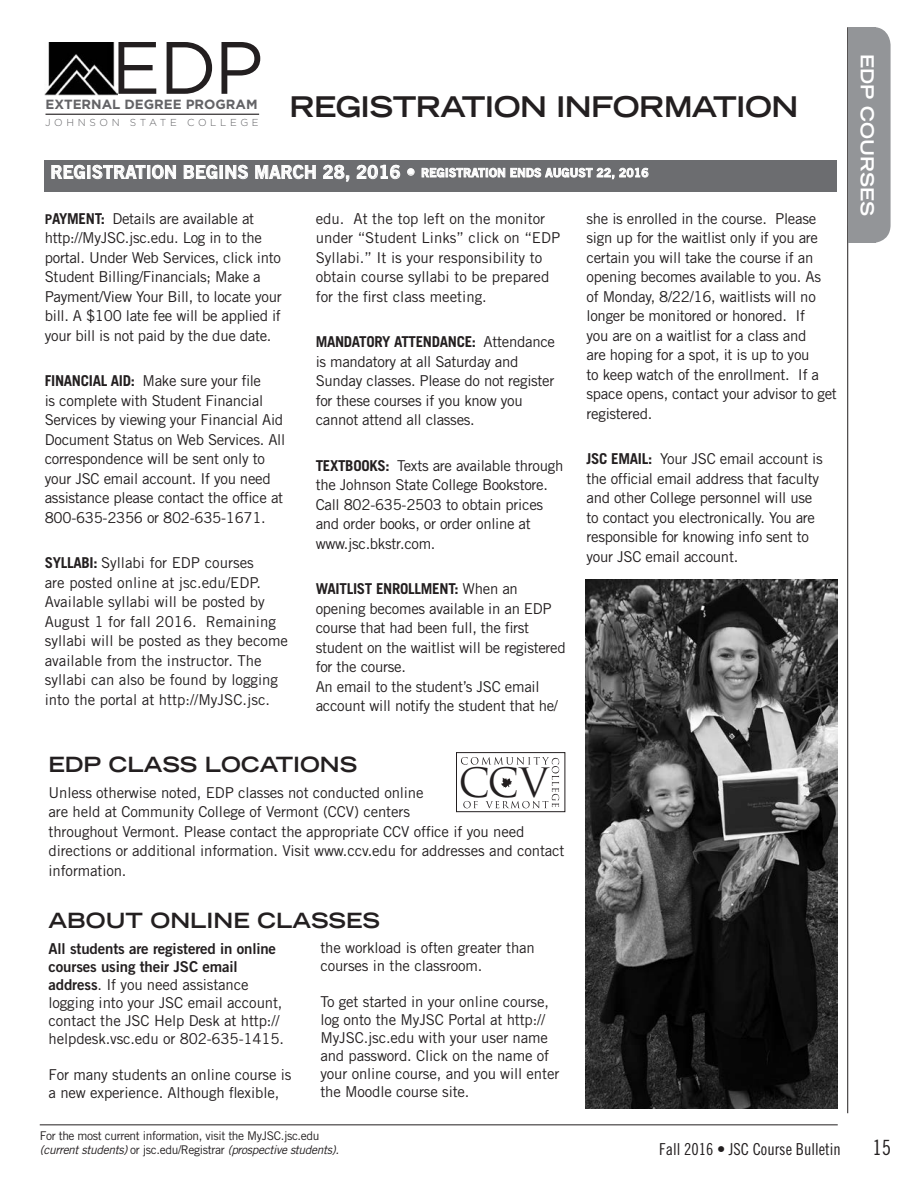
<style>
.page{position:relative;width:918px;height:1188px;background:#fff}
.page>*{position:absolute;margin:0;border:0;box-sizing:border-box;transform-origin:0 0}
.t1{font:39.3px "Trajan";color:#231f20}
.t2{font:700 expanded 28.5px "Trade Gothic LH";letter-spacing:-.02em;color:#231f20}
.t3{font:700 expanded 21px "Trade Gothic LH";color:#231f20}
.t4{font:21px "Trade Gothic Cond Eighteen";color:#231f20}
.t5{font:18px "Trade Gothic Bold Two";letter-spacing:.01em;color:#fff}
.t6{font:700 expanded 18px "Trade Gothic LH";color:#fff}
.t7{font:16.5px "Trade Gothic Cond Eighteen";color:#231f20}
.body{font:15px/19.5px "Trade Gothic";letter-spacing:-.02em;color:#231f20}
.body-2{font:15px/19.5px "Trade Gothic";color:#231f20}
.t8{font:700 13.35px "Gotham";color:#636366}
.t9{font:12px/14.4px "Trade Gothic";letter-spacing:-.03em;color:#231f20}
.t10{font:300 10.05px "Gotham";letter-spacing:.36em;color:#636366}
.s1{font-size:12px}
.s2{font-weight:700;font-size:13.5px}
.s3{font-weight:700}
.s4{font-family:"Trade Gothic Bold Two"}
.s5{font-style:italic}
</style>
<div class="page">
<hr style="left:40px;top:1124px;width:798px;height:1px;background:#231f20">
<hr style="left:847px;top:27px;width:1px;height:1086px;background:#231f20">
<div style="left:848px;top:27px;width:43px;height:216px;background:#939598;border-radius:18px"></div>
<div style="left:848px;top:27px;width:27px;height:216px;background:#939598"></div>
<div style="left:45px;top:160px;width:792px;height:32px;background:#6c6d70"></div>
<svg style="left:51px;top:165px;width:34px;height:14px"></svg>
<div style="left:87px;top:165px;width:3px;height:14px;border:1px solid #fff"></div>
<svg style="left:92px;top:164px;width:54px;height:15px"></svg>
<div style="left:147px;top:165px;width:3px;height:14px;border:1px solid #fff"></div>
<svg style="left:152px;top:165px;width:24px;height:14px"></svg>
<svg style="left:183px;top:165px;width:35px;height:14px"></svg>
<div style="left:220px;top:165px;width:3px;height:14px;border:1px solid #fff"></div>
<svg style="left:225px;top:165px;width:23px;height:14px"></svg>
<svg style="left:255px;top:164px;width:61px;height:16px"></svg>
<svg style="left:323px;top:165px;width:27px;height:17px"></svg>
<svg style="left:356px;top:165px;width:44px;height:14px"></svg>
<div style="left:407px;top:168px;width:7px;height:8px;border:1px solid #fff;border-radius:50%"></div>
<svg style="left:421px;top:167px;width:228px;height:13px"></svg>
<img style="left:45px;top:43px;width:73px;height:53px">
<svg style="left:118px;top:42px;width:142px;height:52px"></svg>
<hr style="left:46px;top:114px;width:213px;height:1px;background:#231f20">
<svg style="left:461px;top:757px;width:98px;height:51px"></svg>
<div style="left:456px;top:752px;width:109px;height:60px;border:1px solid #231f20"></div>
<img style="left:586px;top:580px;width:251px;height:529px">
<p class="t8" style="left:45px;top:95px;width:214px">EXTERNAL DEGREE PROGRAM</p>
<p class="t10" style="left:45px;top:116px;width:215px">JOHNSON STATE COLLEGE</p>
<p class="t2" style="left:289px;top:88px;width:510px">REGISTRATION INFORMATION</p>
<p class="t5" style="left:50px;top:161px;width:600px">REGISTRATION BEGINS MARCH 28, 2016 • <span class="s1">REGISTRATION ENDS AUGUST 22, 2016</span></p>
<p class="body" style="left:45px;top:208px;width:238px"><span class="s2">P</span><span class="s3">AYMENT:</span> Details are available at http://MyJSC.jsc.edu. Log in to the portal. Under Web Services, click into Student Billing/Financials; Make a Payment/View Your Bill, to locate your bill. A $100 late fee will be applied if your bill is not paid by the due date.</p>
<p class="body" style="left:45px;top:371px;width:242px"><span class="s3">FINANCIAL AID:</span> Make sure your file<br>is complete with Student Financial Services by viewing your Financial Aid Document Status on Web Services. All correspondence will be sent only to your JSC email account. If you need assistance please contact the office at 800-635-2356 or 802-635-1671.</p>
<p class="body-2" style="left:45px;top:553px;width:245px"><span class="s3">SYLLABI:</span> Syllabi for EDP courses<br>are posted online at jsc.edu/EDP.<br>Available syllabi will be posted by August 1 for fall 2016. Remaining syllabi will be posted as they become available from the instructor. The syllabi can also be found by logging into the portal at http://MyJSC.jsc.</p>
<p class="body-2" style="left:316px;top:208px;width:246px">edu. At the top left on the monitor under “Student Links” click on “EDP Syllabi.” It is your responsibility to obtain course syllabi to be prepared for the first class meeting.</p>
<p class="body" style="left:316px;top:332px;width:241px"><span class="s3">MANDATORY ATTENDANCE:</span> Attendance is mandatory at all Saturday and Sunday classes. Please do not register for these courses if you know you cannot attend all classes.</p>
<p class="body" style="left:316px;top:455px;width:249px"><span class="s3">TEXTBOOKS:</span> Texts are available through the Johnson State College Bookstore.<br>Call 802-635-2503 to obtain prices and order books, or order online at www.jsc.bkstr.com.</p>
<p class="body" style="left:316px;top:579px;width:252px"><span class="s3">WAITLIST ENROLLMENT:</span> When an opening becomes available in an EDP course that had been full, the first student on the waitlist will be registered for the course.<br>An email to the student’s JSC email account will notify the student that he/</p>
<p class="body" style="left:587px;top:208px;width:252px">she is enrolled in the course. Please sign up for the waitlist only if you are certain you will take the course if an opening becomes available to you. As of Monday, 8/22/16, waitlists will no longer be monitored or honored. If<br>you are on a waitlist for a class and<br>are hoping for a spot, it is up to you<br>to keep watch of the enrollment. If a space opens, contact your advisor to get registered.</p>
<p class="body" style="left:587px;top:449px;width:238px"><span class="s3">JSC EMAIL:</span> Your JSC email account is the official email address that faculty and other College personnel will use to contact you electronically. You are responsible for knowing info sent to your JSC email account.</p>
<p class="t3" style="left:49px;top:750px;width:310px">EDP CLASS LOCATIONS</p>
<p class="body" style="left:49px;top:783px;width:518px">Unless otherwise noted, EDP classes not conducted online<br>are held at Community College of Vermont (CCV) centers<br>throughout Vermont. Please contact the appropriate CCV office if you need directions or additional information. Visit www.ccv.edu for addresses and contact information.</p>
<p class="t1" style="left:459px;top:759px;width:92px">CCV</p>
<p class="t3" style="left:49px;top:907px;width:333px">ABOUT ONLINE CLASSES</p>
<p class="body" style="left:49px;top:939px;width:237px;line-height:18px"><span class="s4">All students are registered in online courses using their JSC email address</span>. If you need assistance logging into your JSC email account, contact the JSC Help Desk at http:// helpdesk.vsc.edu or 802-635-1415.</p>
<p class="body" style="left:49px;top:1065px;width:244px;line-height:18px">For many students an online course is a new experience. Although flexible,</p>
<p class="body" style="left:320px;top:939px;width:216px;line-height:18px">the workload is often greater than courses in the classroom.</p>
<p class="body" style="left:320px;top:993px;width:241px;line-height:18px">To get started in your online course, log onto the MyJSC Portal at http:// MyJSC.jsc.edu with your user name and password. Click on the name of your online course, and you will enter the Moodle course site.</p>
<p class="t6" style="left:879px;top:54px;width:163px;rotate:90deg">EDP COURSES</p>
<p class="t9" style="left:40px;top:1128px;width:301px">For the most current information, visit the MyJSC.jsc.edu <span class="s5">(current students)</span> or jsc.edu/Registrar <span class="s5">(prospective students).</span></p>
<p class="t7" style="left:659px;top:1140px;width:183px">Fall 2016 • JSC Course Bulletin</p>
<p class="t4" style="left:872px;top:1135px;width:20px">15</p>
</div>
